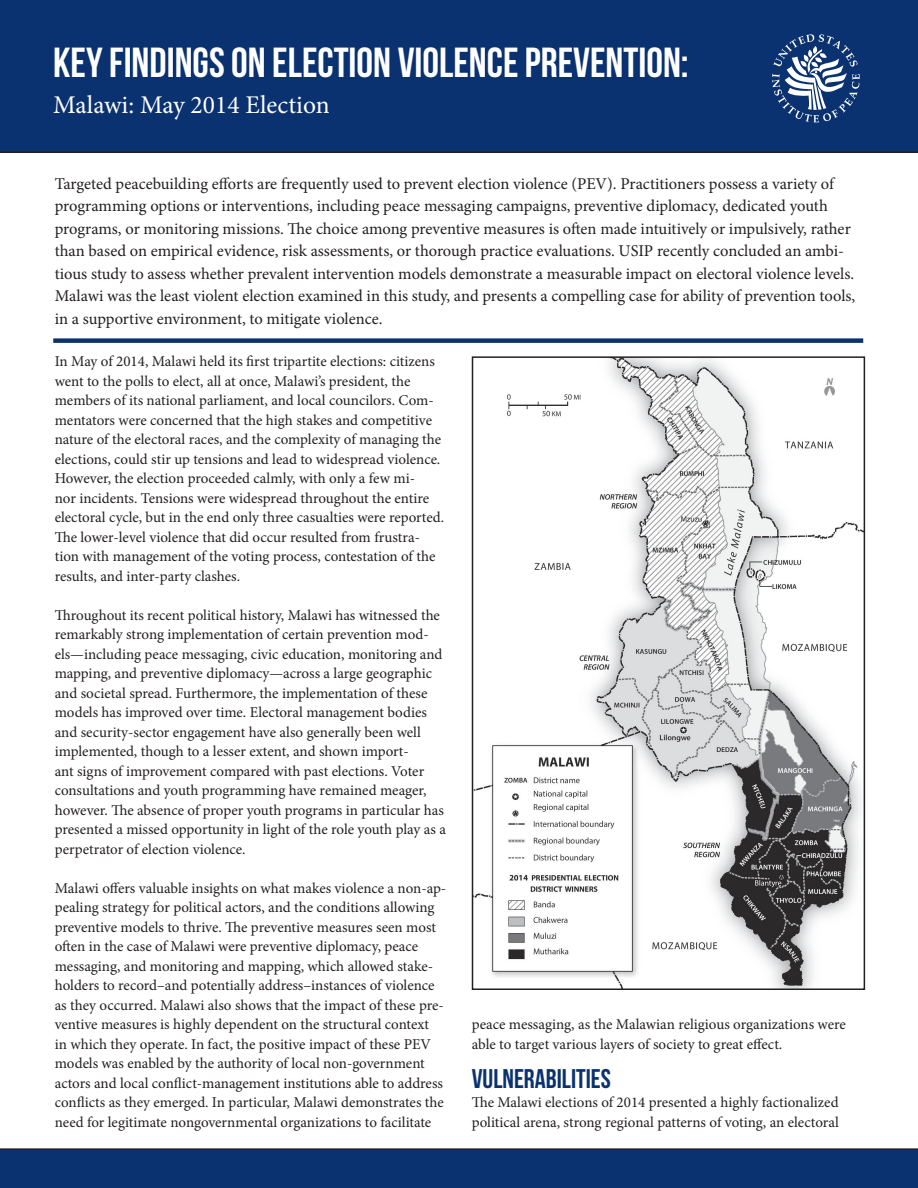
<style>
.page{position:relative;width:918px;height:1188px;background:#fff}
.page>*{position:absolute;margin:0;border:0;box-sizing:border-box;transform-origin:0 0}
.t1{font:42px "Bebas Neue";color:#fff}
.t2{font:27px "Bebas Neue";color:#0b3270}
.t3{font:25.5px "Minion Pro";color:#fff}
.t4{font:16.5px/22.5px "Minion Pro";color:#231f20}
.t5{font:15px/19.5px "Minion Pro";color:#231f20}
</style>
<div class="page">
<div style="left:0;top:0;width:918px;height:153px;background:#0b3270"></div>
<svg style="left:772px;top:34px;width:88px;height:88px;background:#476493"></svg>
<div style="left:53px;top:338px;width:810px;height:5px;background:#0b3270"></div>
<img style="left:475px;top:359px;width:387px;height:628px">
<div style="left:472px;top:356px;width:393px;height:634px;border:2px solid #231f20"></div>
<div style="left:0;top:1148px;width:918px;height:40px;background:#0b3270"></div>
<p class="t1" style="left:53px;top:40px;width:637px">KEY FINDINGS ON ELECTION VIOLENCE PREVENTION:</p>
<p class="t3" style="left:53px;top:88px;width:278px">Malawi: May 2014 Election</p>
<p class="t4" style="left:55px;top:173px;width:802px">Targeted peacebuilding efforts are frequently used to prevent election violence (PEV). Practitioners possess a variety of programming options or interventions, including peace messaging campaigns, preventive diplomacy, dedicated youth programs, or monitoring missions. The choice among preventive measures is often made intuitively or impulsively, rather than based on empirical evidence, risk assessments, or thorough practice evaluations. USIP recently concluded an ambi&shy;tious study to assess whether prevalent intervention models demonstrate a measurable impact on electoral violence levels.<br>Malawi was the least violent election examined in this study, and presents a compelling case for ability of prevention tools, in a supportive environment, to mitigate violence.</p>
<p class="t5" style="left:55px;top:352px;width:391px">In May of 2014, Malawi held its first tripartite elections: citizens went to the polls to elect, all at once, Malawi’s president, the members of its national parliament, and local councilors. Com&shy;mentators were concerned that the high stakes and competitive nature of the electoral races, and the complexity of managing the elections, could stir up tensions and lead to widespread violence.<br>However, the election proceeded calmly, with only a few mi-<br>nor incidents. Tensions were widespread throughout the entire electoral cycle, but in the end only three casualties were reported.<br>The lower-level violence that did occur resulted from frustra&shy;tion with management of the voting process, contestation of the results, and inter-party clashes.</p>
<p class="t5" style="left:55px;top:605px;width:393px">Throughout its recent political history, Malawi has witnessed the remarkably strong implementation of certain prevention mod&shy;els—including peace messaging, civic education, monitoring and mapping, and preventive diplomacy—across a large geographic and societal spread. Furthermore, the implementation of these models has improved over time. Electoral management bodies and security-sector engagement have also generally been well implemented, though to a lesser extent, and shown import-<br>ant signs of improvement compared with past elections. Voter consultations and youth programming have remained meager, however. The absence of proper youth programs in particular has presented a missed opportunity in light of the role youth play as a perpetrator of election violence.</p>
<p class="t5" style="left:55px;top:878px;width:393px">Malawi offers valuable insights on what makes violence a non-ap&shy;pealing strategy for political actors, and the conditions allowing preventive models to thrive. The preventive measures seen most often in the case of Malawi were preventive diplomacy, peace messaging, and monitoring and mapping, which allowed stake&shy;holders to record–and potentially address–instances of violence as they occurred. Malawi also shows that the impact of these pre&shy;ventive measures is highly dependent on the structural context<br>in which they operate. In fact, the positive impact of these PEV models was enabled by the authority of local non-government actors and local conflict-management institutions able to address conflicts as they emerged. In particular, Malawi demonstrates the need for legitimate nongovernmental organizations to facilitate</p>
<p class="t5" style="left:472px;top:1015px;width:376px">peace messaging, as the Malawian religious organizations were able to target various layers of society to great effect.</p>
<p class="t2" style="left:472px;top:1063px;width:141px">VULNERABILITIES</p>
<p class="t5" style="left:472px;top:1093px;width:369px">The Malawi elections of 2014 presented a highly factionalized political arena, strong regional patterns of voting, an electoral</p>
</div>
